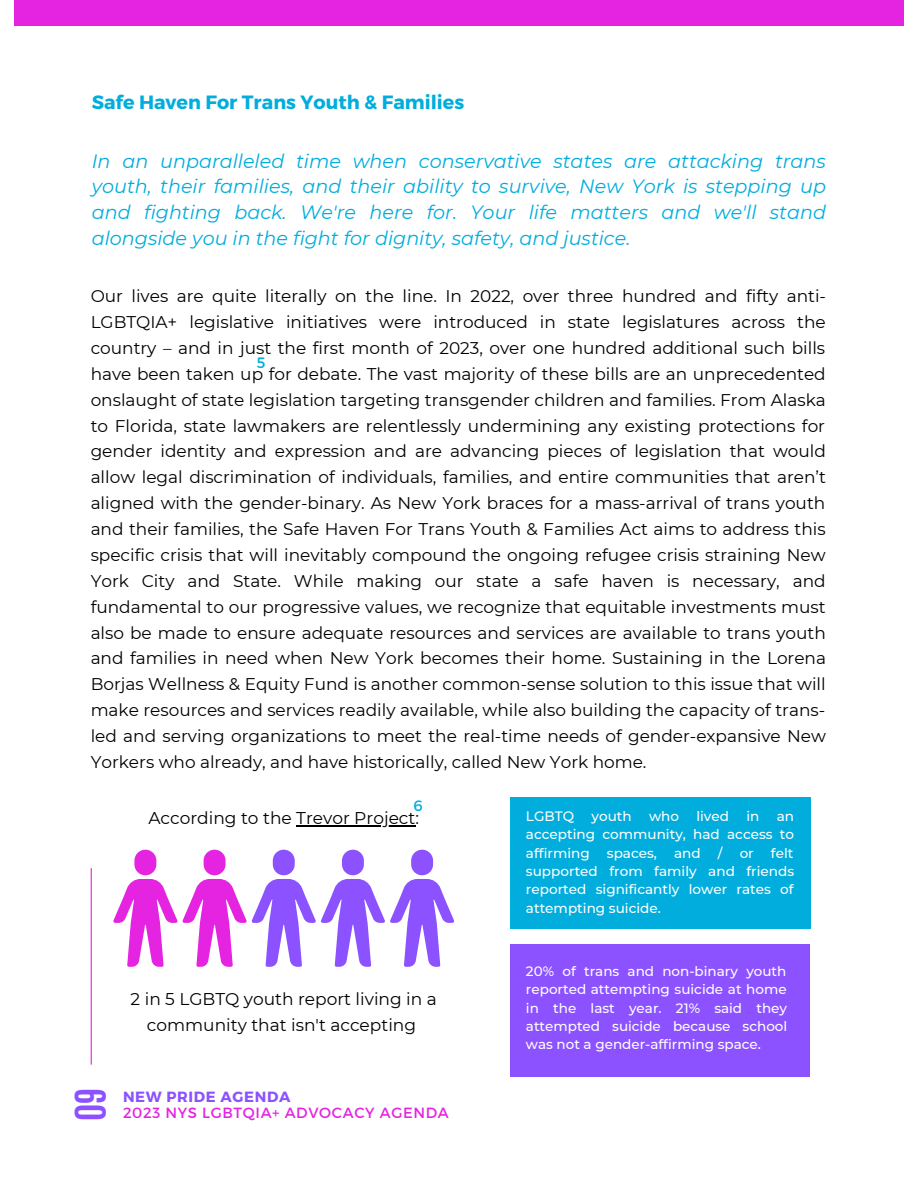
<style>
.page{position:relative;width:918px;height:1188px;background:#fff}
.page>*{position:absolute;margin:0;border:0;box-sizing:border-box;transform-origin:0 0}
.t1{font:700 35.25px "Antonio";color:#8c52ff}
.t2{font:italic 19.2px/25.8px "Montserrat";color:#00addd;text-align:justify}
.t3{font:700 19.2px "Montserrat";color:#00addd}
.t4{font:16.95px/25.8px "Montserrat";color:#000;text-align:justify}
.t5{font:15px "Montserrat";color:#00addd}
.t6{font:14.85px "Montserrat";letter-spacing:.045em;color:#e424e0}
.t7{font:700 14.85px "Montserrat";letter-spacing:.045em;color:#8c52ff}
.t8{font:500 13.65px/18.3px "Montserrat";color:#fff;text-align:justify}
.t9{font:500 13.5px/18.3px "Montserrat";color:#fff;text-align:justify}
</style>
<div class="page">
<div style="left:15px;top:0;width:888px;height:26px;background:#e424e0"></div>
<hr style="left:91px;top:869px;width:1px;height:195px;background:#e424e0">
<svg style="left:113px;top:850px;width:341px;height:117px"></svg>
<hr style="left:296px;top:825px;width:119px;height:1px;background:#000">
<div style="left:510px;top:944px;width:300px;height:133px;background:#8c52ff"></div>
<div style="left:510px;top:797px;width:301px;height:132px;background:#00addd"></div>
<p class="t3" style="left:92px;top:90px;width:374px">Safe Haven For Trans Youth &amp; Families</p>
<p class="t2" style="left:92px;top:148px;width:736px">In an unparalleled time when conservative states are attacking trans youth, their families, and their ability to survive, New York is stepping up and fighting back. We're here for. Your life matters and we'll stand alongside you in the fight for dignity, safety, and justice.</p>
<p class="t4" style="left:91px;top:283px;width:737px">Our lives are quite literally on the line. In 2022, over three hundred and fifty anti-LGBTQIA+ legislative initiatives were introduced in state legislatures across the country – and in just the first month of 2023, over one hundred additional such bills have been taken up for debate. The vast majority of these bills are an unprecedented onslaught of state legislation targeting transgender children and families. From Alaska to Florida, state lawmakers are relentlessly undermining any existing protections for gender identity and expression and are advancing pieces of legislation that would allow legal discrimination of individuals, families, and entire communities that aren’t aligned with the gender-binary. As New York braces for a mass-arrival of trans youth and their families, the Safe Haven For Trans Youth &amp; Families Act aims to address this specific crisis that will inevitably compound the ongoing refugee crisis straining New York City and State. While making our state a safe haven is necessary, and fundamental to our progressive values, we recognize that equitable investments must also be made to ensure adequate resources and services are available to trans youth and families in need when New York becomes their home. Sustaining in the Lorena Borjas Wellness &amp; Equity Fund is another common-sense solution to this issue that will make resources and services readily available, while also building the capacity of trans&shy;led and serving organizations to meet the real-time needs of gender-expansive New Yorkers who already, and have historically, called New York home.</p>
<p class="t4" style="left:148px;top:805px;width:272px">According to the Trevor Project:</p>
<p class="t5" style="left:257px;top:353px;width:10px">5</p>
<p class="t5" style="left:414px;top:796px;width:11px">6</p>
<p class="t8" style="left:526px;top:807px;width:50px">LGBTQ</p>
<p class="t8" style="left:591px;top:807px;width:42px">youth</p>
<p class="t8" style="left:649px;top:807px;width:32px">who</p>
<p class="t8" style="left:696px;top:807px;width:34px">lived</p>
<p class="t8" style="left:746px;top:807px;width:15px">in</p>
<p class="t8" style="left:526px;top:807px;width:270px;text-indent:251px">an accepting community, had access to affirming</p>
<p class="t8" style="left:607px;top:844px;width:52px">spaces,</p>
<p class="t8" style="left:674px;top:844px;width:28px">and</p>
<p class="t8" style="left:718px;top:844px;width:6px">/</p>
<p class="t8" style="left:740px;top:844px;width:16px">or</p>
<p class="t8" style="left:526px;top:844px;width:270px;text-indent:245px">felt supported from family and friends reported significantly lower rates of attempting suicide.</p>
<p class="t4" style="left:131px;top:986px;width:308px;text-align:center">2 in 5 LGBTQ youth report living in a community that isn't accepting</p>
<h1 class="t1" style="left:66px;top:1121px;width:35px;rotate:-90deg">09</h1>
<p class="t7" style="left:123px;top:1087px;width:169px">NEW PRIDE AGENDA</p>
<p class="t6" style="left:123px;top:1103px;width:327px">2023 NYS LGBTQIA+ ADVOCACY AGENDA</p>
<p class="t9" style="left:526px;top:962px;width:263px">20% of trans and non-binary youth reported attempting suicide at home in the last year. 21% said they attempted suicide because school was not a gender-affirming space.</p>
</div>
